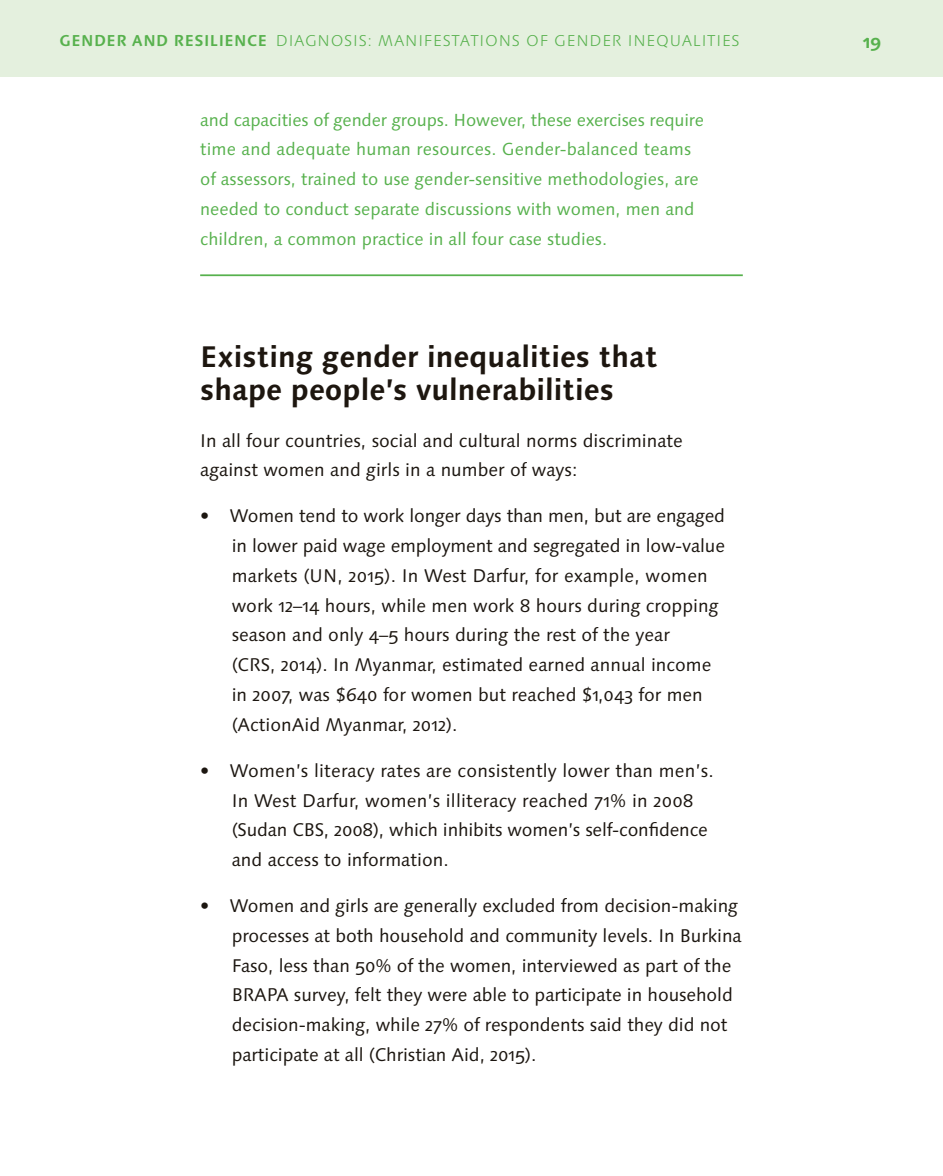
<style>
.page{position:relative;width:943px;height:1176px;background:#fff}
.page>*{position:absolute;margin:0;border:0;box-sizing:border-box;transform-origin:0 0}
.t1{font:700 29.75px/33.2px "Linotype Syntax Os F";color:#1d160f}
.t2{font:18.38px/29.8px "Linotype Syntax Os F";letter-spacing:-.005em;color:#1c1610}
.t3{font:700 18.38px "Linotype Syntax Os F";color:#57b14d}
.t4{font:17.5px/29.8px "Linotype Syntax Os F";color:#57b14d}
.t5{font:300 15.75px "Linotype Syntax Os F";letter-spacing:.05em;color:#57b14d}
.s1{font-weight:700}
</style>
<div class="page">
<div style="left:0;top:0;width:943px;height:77px;background:#e4f0de"></div>
<hr style="left:200px;top:274px;width:542px;height:2px;background:#57b14d">
<p class="t5" style="left:60px;top:31px;width:490px"><span class="s1">GENDER AND RESILIENCE</span> D IAG NOSIS: MANIFESTATIONS OFGE</p>
<p class="t5" style="left:576px;top:31px;width:165px">NDER INEQUALITIES</p>
<p class="t3" style="left:862px;top:30px;width:20px">19</p>
<p class="t4" style="left:200px;top:105px;width:505px">and capacities of gender groups. However, these exercises require time and adequate human resources. Gender-balanced teams of assessors, trained to use gender-sensitive methodologies, are needed to conduct separate discussions with women, men and children, a common practice in all four case studies.</p>
<h1 class="t1" style="left:200px;top:340px;width:459px">Existing gender inequalities that shape people’s vulnerabilities</h1>
<p class="t2" style="left:200px;top:425px;width:484px">In all four countries, social and cultural norms discriminate against women and girls in a number of ways:</p>
<p class="t2" style="left:232px;top:501px;width:495px;text-indent:-31px">• Women tend to work longer days than men, but are engaged in lower paid wage employment and segregated in low-value markets (UN, 2015). In West Darfur, for example, women work 12–14 hours, while men work 8 hours during cropping season and only 4–5 hours during the rest of the year<br>(CRS, 2014). In Myanmar, estimated earned annual income in 2007, was $640 for women but reached $1,043 for men (ActionAid Myanmar, 2012).</p>
<p class="t2" style="left:232px;top:756px;width:483px;text-indent:-31px">• Women’s literacy rates are consistently lower than men’s.<br>In West Darfur, women’s illiteracy reached 71% in 2008 (Sudan CBS, 2008), which inhibits women’s self-confidence and access to information.</p>
<p class="t2" style="left:232px;top:891px;width:511px;text-indent:-31px">• Women and girls are generally excluded from decision-making processes at both household and community levels. In Burkina Faso, less than 50% of the women, interviewed as part of the BRAPA survey, felt they were able to participate in household decision-making, while 27% of respondents said they did not participate at all (Christian Aid, 2015).</p>
</div>
